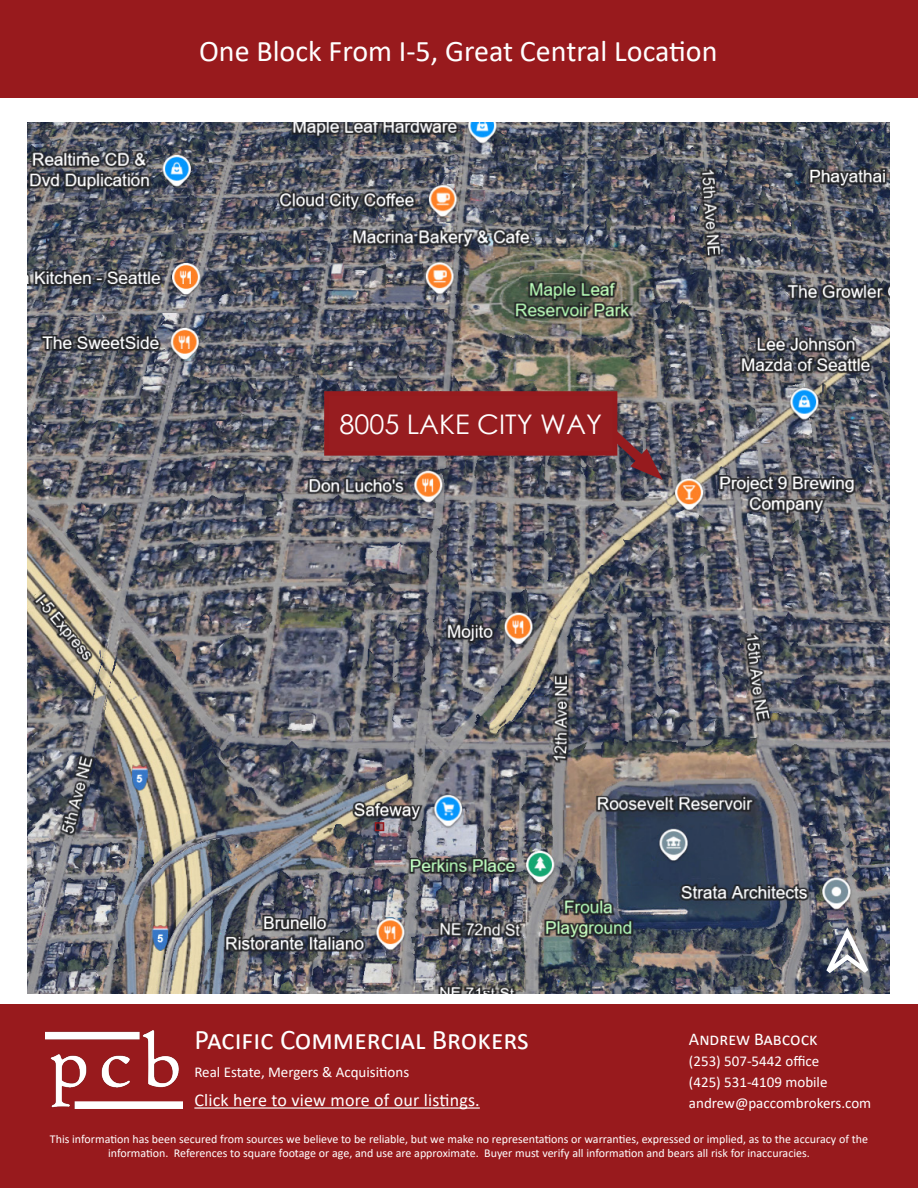
<style>
.page{position:relative;width:918px;height:1188px;background:#fff}
.page>*{position:absolute;margin:0;border:0;box-sizing:border-box;transform-origin:0 0}
.t1{font:30px "Calibri";color:#fff}
.t2{font:28.5px "Calibri";color:#fff}
.t3{font:27px "Century Gothic";color:#fff}
.t4{font:18px "Calibri";color:#fff}
.t5{font:15px/21px "Calibri";color:#fff}
.t6{font:12px/14.4px "Calibri";color:#fff;text-align:center}
</style>
<div class="page">
<div style="left:0;top:1004px;width:918px;height:184px;background:#981a1d"></div>
<div style="left:0;top:0;width:918px;height:97px;background:#981a1d"></div>
<hr style="left:194px;top:1107px;width:286px;height:2px;background:#fff">
<img style="left:45px;top:1031px;width:138px;height:78px">
<img style="left:27px;top:122px;width:863px;height:872px">
<div style="left:375px;top:822px;width:9px;height:9px;border:2px solid #971a1d"></div>
<svg style="left:816px;top:926px;width:62px;height:60px;background:#656b79"></svg>
<svg style="left:599px;top:420px;width:64px;height:60px;background:#634c58"></svg>
<div style="left:326px;top:393px;width:289px;height:60px;background:#971d20"></div>
<div style="left:324px;top:391px;width:293px;height:65px;border:4px solid #961b1e"></div>
<p class="t1" style="left:199px;top:30px;width:520px">One Block From I-5, Great Central Location</p>
<p class="t3" style="left:340px;top:405px;width:264px">8005 LAKE CITY WAY</p>
<h2 class="t2" style="left:194px;top:1020px;width:336px">Pacific Commercial Brokers</h2>
<p class="t5" style="left:194px;top:1062px;width:216px">Real Estate, Mergers &amp; Acquisitions</p>
<h3 class="t4" style="left:194px;top:1088px;width:287px">Click here to view more of our listings.</h3>
<p class="t6" style="left:50px;top:1132px;width:820px">This information has been secured from sources we believe to be reliable, but we make no representations or warranties, expressed or implied, as to the accuracy of the information. References to square footage or age, and use are approximate. Buyer must verify all information and bears all risk for inaccuracies.</p>
<h3 class="t4" style="left:689px;top:1026px;width:130px">Andrew Babcock</h3>
<p class="t5" style="left:689px;top:1050px;width:184px">(253) 507-5442 office<br>(425) 531-4109 mobile andrew@paccombrokers.com</p>
</div>
